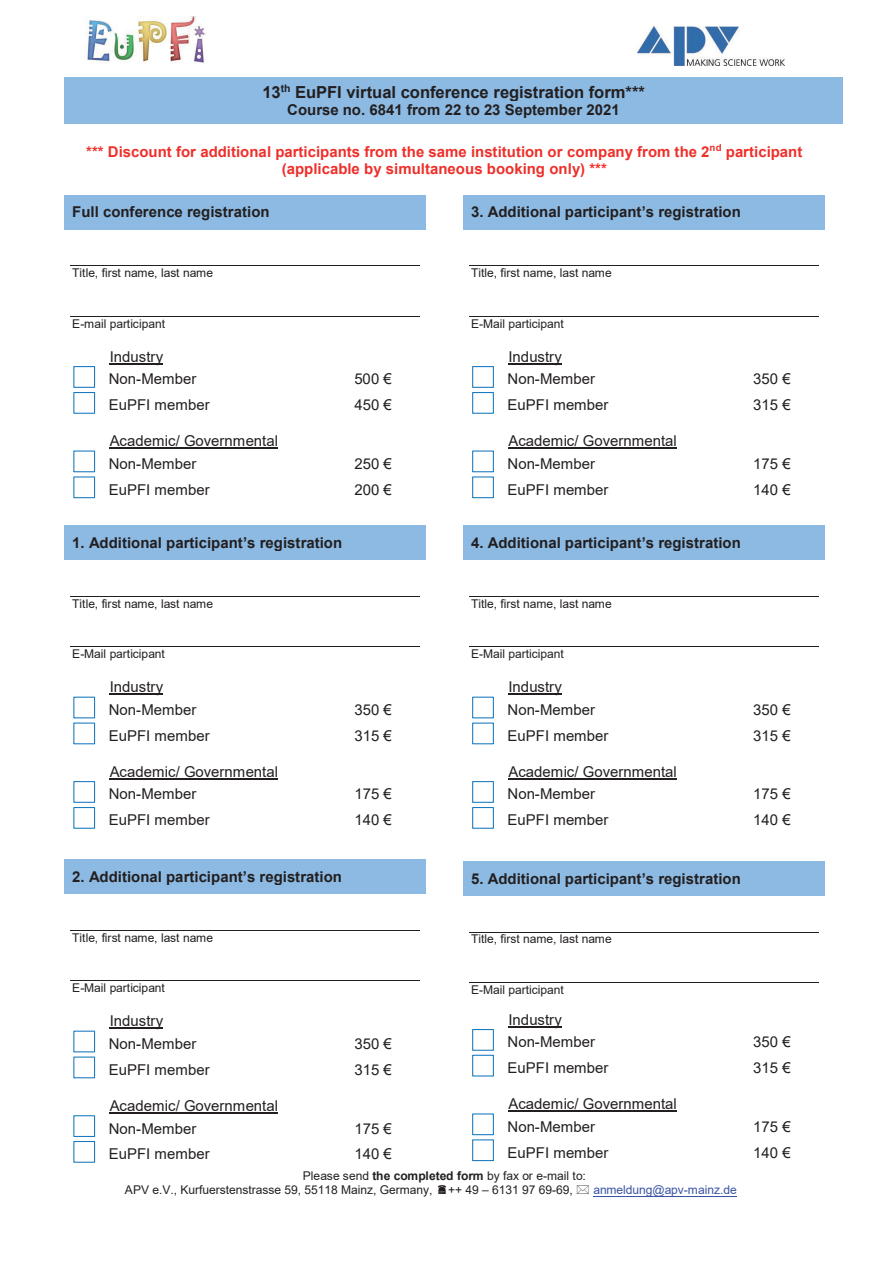
<style>
.page{position:relative;width:893px;height:1263px;background:#fff}
.page>*{position:absolute;margin:0;border:0;box-sizing:border-box;transform-origin:0 0}
.t1{font:700 16.5px "Arial";color:#231f20}
.t2{font:15px/22.8px "Arial";color:#231f20}
.t3{font:700 15px "Arial";color:#231f20}
.t4{font:700 15px/17.2px "Arial";color:#ee2f2a;text-align:center}
.t5{font:700 15px "Arial";color:#231f20}
.t6{font:12px/14.1px "Arial";letter-spacing:-.005em;color:#231f20}
.t7{font:12px "Arial";letter-spacing:-.005em;color:#3853a3}
.s1{font-style:inherit}
.s2{font-weight:700}
</style>
<div class="page">
<img style="left:638px;top:27px;width:147px;height:39px">
<img style="left:87px;top:17px;width:118px;height:46px">
<hr style="left:593px;top:1196px;width:144px;height:1px;background:#3853a3">
<div style="left:64px;top:77px;width:779px;height:47px;background:#8cbae3"></div>
<div style="left:64px;top:195px;width:362px;height:34px;background:#8cbae3"></div>
<hr style="left:70px;top:265px;width:350px;height:1px;background:#231f20">
<hr style="left:70px;top:316px;width:350px;height:1px;background:#231f20">
<hr style="left:110px;top:363px;width:53px;height:1px;background:#231f20">
<div style="left:73px;top:366px;width:22px;height:22px;border:1px solid #197ac0"></div>
<div style="left:73px;top:392px;width:22px;height:22px;border:1px solid #197ac0"></div>
<hr style="left:110px;top:448px;width:168px;height:1px;background:#231f20">
<div style="left:73px;top:450px;width:22px;height:22px;border:1px solid #197ac0"></div>
<div style="left:73px;top:476px;width:22px;height:22px;border:1px solid #197ac0"></div>
<div style="left:64px;top:525px;width:362px;height:35px;background:#8cbae3"></div>
<hr style="left:70px;top:596px;width:350px;height:1px;background:#231f20">
<hr style="left:70px;top:646px;width:350px;height:1px;background:#231f20">
<hr style="left:110px;top:694px;width:53px;height:1px;background:#231f20">
<hr style="left:110px;top:778px;width:168px;height:1px;background:#231f20">
<div style="left:73px;top:781px;width:22px;height:22px;border:1px solid #197ac0"></div>
<div style="left:73px;top:807px;width:22px;height:22px;border:1px solid #197ac0"></div>
<div style="left:64px;top:859px;width:362px;height:35px;background:#8cbae3"></div>
<hr style="left:70px;top:930px;width:350px;height:1px;background:#231f20">
<hr style="left:70px;top:980px;width:350px;height:1px;background:#231f20">
<hr style="left:110px;top:1028px;width:53px;height:1px;background:#231f20">
<div style="left:73px;top:1056px;width:22px;height:22px;border:1px solid #197ac0"></div>
<hr style="left:110px;top:1112px;width:168px;height:1px;background:#231f20">
<div style="left:73px;top:1115px;width:22px;height:22px;border:1px solid #197ac0"></div>
<div style="left:73px;top:1141px;width:22px;height:22px;border:1px solid #197ac0"></div>
<div style="left:463px;top:195px;width:362px;height:34px;background:#8cbae3"></div>
<hr style="left:469px;top:265px;width:350px;height:1px;background:#231f20">
<hr style="left:469px;top:316px;width:350px;height:1px;background:#231f20">
<hr style="left:508px;top:363px;width:54px;height:1px;background:#231f20">
<div style="left:472px;top:366px;width:22px;height:22px;border:1px solid #197ac0"></div>
<div style="left:472px;top:392px;width:22px;height:22px;border:1px solid #197ac0"></div>
<hr style="left:508px;top:448px;width:169px;height:1px;background:#231f20">
<div style="left:472px;top:450px;width:22px;height:22px;border:1px solid #197ac0"></div>
<div style="left:472px;top:476px;width:22px;height:22px;border:1px solid #197ac0"></div>
<div style="left:463px;top:525px;width:362px;height:35px;background:#8cbae3"></div>
<hr style="left:469px;top:596px;width:350px;height:1px;background:#231f20">
<hr style="left:469px;top:646px;width:350px;height:1px;background:#231f20">
<hr style="left:508px;top:694px;width:54px;height:1px;background:#231f20">
<div style="left:472px;top:697px;width:22px;height:21px;border:1px solid #197ac0"></div>
<div style="left:472px;top:722px;width:22px;height:22px;border:1px solid #197ac0"></div>
<hr style="left:508px;top:778px;width:169px;height:1px;background:#231f20">
<div style="left:472px;top:781px;width:22px;height:22px;border:1px solid #197ac0"></div>
<div style="left:472px;top:807px;width:22px;height:22px;border:1px solid #197ac0"></div>
<div style="left:463px;top:861px;width:362px;height:34px;background:#8cbae3"></div>
<hr style="left:469px;top:932px;width:350px;height:1px;background:#231f20">
<hr style="left:469px;top:982px;width:350px;height:1px;background:#231f20">
<hr style="left:508px;top:1026px;width:54px;height:1px;background:#231f20">
<div style="left:472px;top:1029px;width:22px;height:22px;border:1px solid #197ac0"></div>
<div style="left:472px;top:1055px;width:22px;height:21px;border:1px solid #197ac0"></div>
<hr style="left:508px;top:1110px;width:169px;height:1px;background:#231f20">
<div style="left:472px;top:1113px;width:22px;height:22px;border:1px solid #197ac0"></div>
<div style="left:472px;top:1139px;width:22px;height:22px;border:1px solid #197ac0"></div>
<p class="t1" style="left:262px;top:80px;width:384px">13<sup>th</sup> EuPFI virtual conference registration form***</p>
<p class="t5" style="left:287px;top:99px;width:334px">Course no. 6841 from 22 to 23 September 2021</p>
<p class="t4" style="left:86px;top:143px;width:718px">*** Discount for additional participants from the same institution or company from the 2<sup>nd</sup> participant (applicable by simultaneous booking only) ***</p>
<p class="t5" style="left:72px;top:201px;width:199px">Full conference registration</p>
<p class="t3" style="left:471px;top:201px;width:271px">3. Additional participant’s registration</p>
<p class="t6" style="left:72px;top:266px;width:142px">Title, first name, last name</p>
<p class="t6" style="left:471px;top:266px;width:142px">Title, first name, last name</p>
<p class="t6" style="left:72px;top:316px;width:94px">E-mail participant</p>
<p class="t2" style="left:109px;top:345px;width:89px">Industry<br>Non-Member</p>
<p class="t2" style="left:354px;top:368px;width:39px">500 <span class="s1">€</span></p>
<p class="t6" style="left:471px;top:316px;width:94px">E-Mail participant</p>
<p class="t2" style="left:508px;top:345px;width:89px">Industry<br>Non-Member</p>
<p class="t2" style="left:753px;top:368px;width:39px">350 <span class="s1">€</span></p>
<p class="t2" style="left:109px;top:394px;width:102px">EuPFI member</p>
<p class="t2" style="left:354px;top:394px;width:39px">450 <span class="s1">€</span></p>
<p class="t2" style="left:109px;top:429px;width:171px">Academic/ Governmental<br>Non-Member</p>
<p class="t2" style="left:354px;top:452px;width:39px">250 <span class="s1">€</span></p>
<p class="t2" style="left:508px;top:394px;width:102px">EuPFI member</p>
<p class="t2" style="left:753px;top:394px;width:39px">315 <span class="s1">€</span></p>
<p class="t2" style="left:508px;top:429px;width:171px">Academic/ Governmental<br>Non-Member</p>
<p class="t2" style="left:753px;top:452px;width:39px">175 <span class="s1">€</span></p>
<p class="t2" style="left:109px;top:478px;width:102px">EuPFI member</p>
<p class="t2" style="left:354px;top:478px;width:39px">200 <span class="s1">€</span></p>
<p class="t2" style="left:508px;top:478px;width:102px">EuPFI member</p>
<p class="t2" style="left:753px;top:478px;width:39px">140 <span class="s1">€</span></p>
<p class="t5" style="left:72px;top:532px;width:271px">1. Additional participant<span class="s1">’</span>s registration</p>
<p class="t3" style="left:471px;top:532px;width:271px">4. Additional participant’s registration</p>
<p class="t6" style="left:72px;top:596px;width:142px">Title, first name, last name</p>
<p class="t6" style="left:471px;top:596px;width:142px">Title, first name, last name</p>
<p class="t6" style="left:72px;top:647px;width:94px">E-Mail participant</p>
<p class="t2" style="left:109px;top:675px;width:89px">Industry<br>Non-Member</p>
<p class="t2" style="left:354px;top:698px;width:39px">350 <span class="s1">€</span></p>
<p class="t6" style="left:471px;top:647px;width:94px">E-Mail participant</p>
<p class="t2" style="left:508px;top:675px;width:89px">Industry<br>Non-Member</p>
<p class="t2" style="left:753px;top:698px;width:39px">350 <span class="s1">€</span></p>
<p class="t2" style="left:109px;top:724px;width:102px">EuPFI member</p>
<p class="t2" style="left:354px;top:724px;width:39px">315 <span class="s1">€</span></p>
<p class="t2" style="left:109px;top:760px;width:171px">Academic/ Governmental<br>Non-Member</p>
<p class="t2" style="left:354px;top:783px;width:39px">175 <span class="s1">€</span></p>
<p class="t2" style="left:508px;top:724px;width:102px">EuPFI member</p>
<p class="t2" style="left:753px;top:724px;width:39px">315 <span class="s1">€</span></p>
<p class="t2" style="left:508px;top:760px;width:171px">Academic/ Governmental<br>Non-Member</p>
<p class="t2" style="left:753px;top:783px;width:39px">175 <span class="s1">€</span></p>
<p class="t2" style="left:109px;top:808px;width:102px">EuPFI member</p>
<p class="t2" style="left:354px;top:808px;width:39px">140 <span class="s1">€</span></p>
<p class="t2" style="left:508px;top:808px;width:102px">EuPFI member</p>
<p class="t2" style="left:753px;top:808px;width:39px">140 <span class="s1">€</span></p>
<p class="t3" style="left:72px;top:866px;width:271px"><span class="s1">2.</span> Additional participant’s registration</p>
<p class="t3" style="left:471px;top:868px;width:271px">5. Additional participant’s registration</p>
<p class="t6" style="left:72px;top:930px;width:142px">Title, first name, last name</p>
<p class="t6" style="left:471px;top:932px;width:142px">Title, first name, last name</p>
<p class="t6" style="left:72px;top:981px;width:94px">E-Mail participant</p>
<p class="t2" style="left:109px;top:1009px;width:89px">Industry<br>Non-Member</p>
<p class="t2" style="left:354px;top:1032px;width:39px">350 <span class="s1">€</span></p>
<p class="t6" style="left:471px;top:982px;width:94px">E-Mail participant</p>
<p class="t2" style="left:508px;top:1008px;width:89px">Industry<br>Non-Member</p>
<p class="t2" style="left:753px;top:1030px;width:39px">350 <span class="s1">€</span></p>
<p class="t2" style="left:109px;top:1058px;width:102px">EuPFI member</p>
<p class="t2" style="left:354px;top:1058px;width:39px">315 <span class="s1">€</span></p>
<p class="t2" style="left:109px;top:1094px;width:171px">Academic/ Governmental<br>Non-Member</p>
<p class="t2" style="left:354px;top:1117px;width:39px">175 <span class="s1">€</span></p>
<p class="t2" style="left:508px;top:1056px;width:102px">EuPFI member</p>
<p class="t2" style="left:753px;top:1056px;width:39px">315 <span class="s1">€</span></p>
<p class="t2" style="left:508px;top:1092px;width:171px">Academic/ Governmental<br>Non-Member</p>
<p class="t2" style="left:753px;top:1115px;width:39px">175 <span class="s1">€</span></p>
<p class="t2" style="left:109px;top:1142px;width:102px">EuPFI member</p>
<p class="t2" style="left:354px;top:1142px;width:39px">140 <span class="s1">€</span></p>
<p class="t2" style="left:508px;top:1141px;width:102px">EuPFI member</p>
<p class="t2" style="left:753px;top:1141px;width:39px">140 <span class="s1">€</span></p>
<p class="t6" style="left:125px;top:1169px;width:462px;text-indent:178px">Please send <span class="s2">the completed form</span> by fax or e-mail to:<br>APV e.V., Kurfuerstenstrasse 59, 55118 Mainz, Germany,</p>
<p class="t6" style="left:448px;top:1183px;width:126px">++ 49 <span class="s1">–</span> 6131 97 69-69,</p>
<p class="t7" style="left:593px;top:1182px;width:145px">anmeldung@apv-mainz.de</p>
</div>
